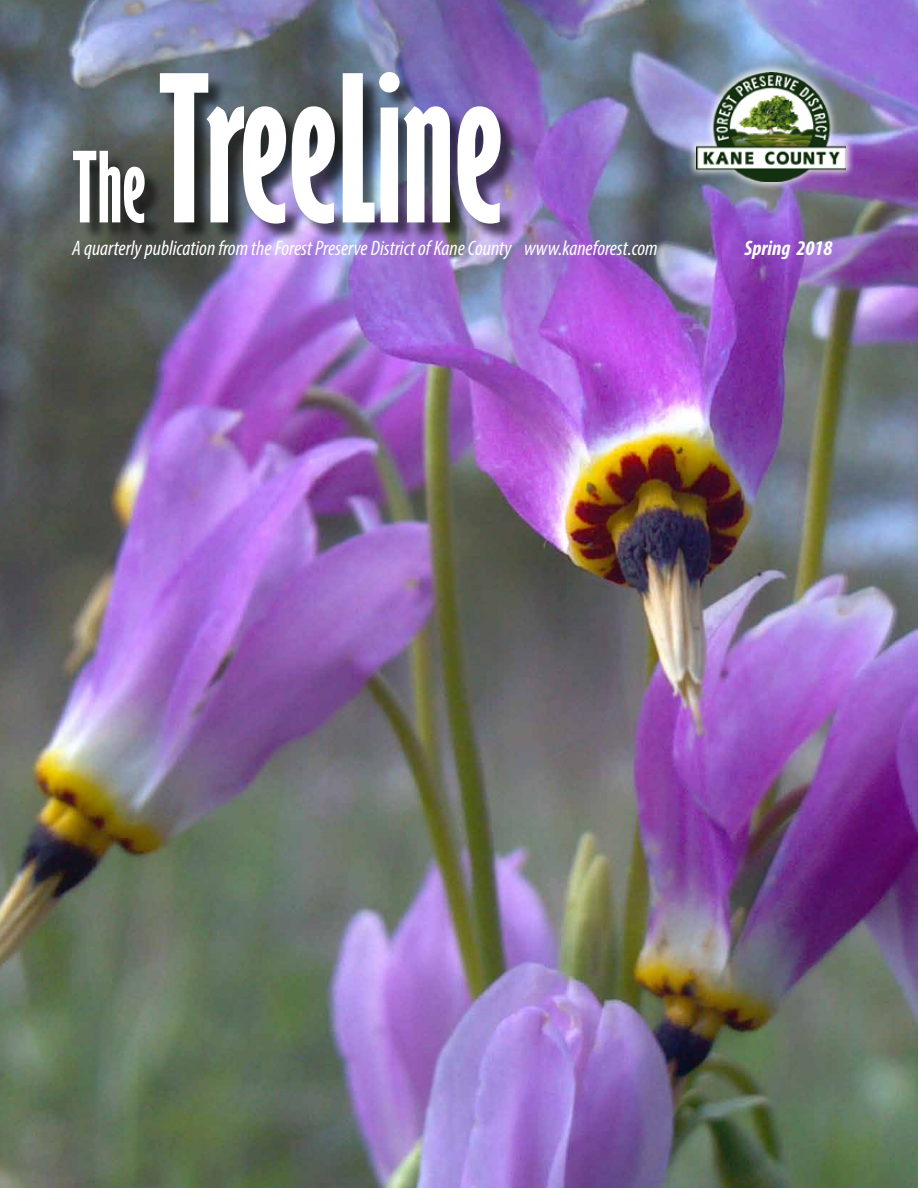
<style>
.page{position:relative;width:918px;height:1188px;background:#fff}
.page>*{position:absolute;margin:0;border:0;box-sizing:border-box;transform-origin:0 0}
.t1{font:700 extra-condensed 187.5px "Gill Sans";color:#fff}
.t2{font:italic condensed 21px "Myriad Pro";color:#fff}
.t3{font:italic 700 condensed 21px "Myriad Pro";color:#fff}
.s1{font-size:90px}
</style>
<div class="page">
<img style="left:0;top:0;width:918px;height:1188px">
<div style="left:76px;top:74px;width:443px;height:168px;background:#000;opacity:.6"></div>
<div style="left:687px;top:62px;width:169px;height:129px;background:#fff;opacity:.75"></div>
<img style="left:697px;top:72px;width:149px;height:110px">
<h1 class="t1" style="left:72px;top:35px;width:433px"><span class="s1">The</span>TreeLine</h1>
<p class="t2" style="left:72px;top:235px;width:587px">A quarterly publication from the Forest Preserve District of Kane County www.kaneforest.com</p>
<p class="t3" style="left:744px;top:235px;width:90px">Spring 2018</p>
</div>
